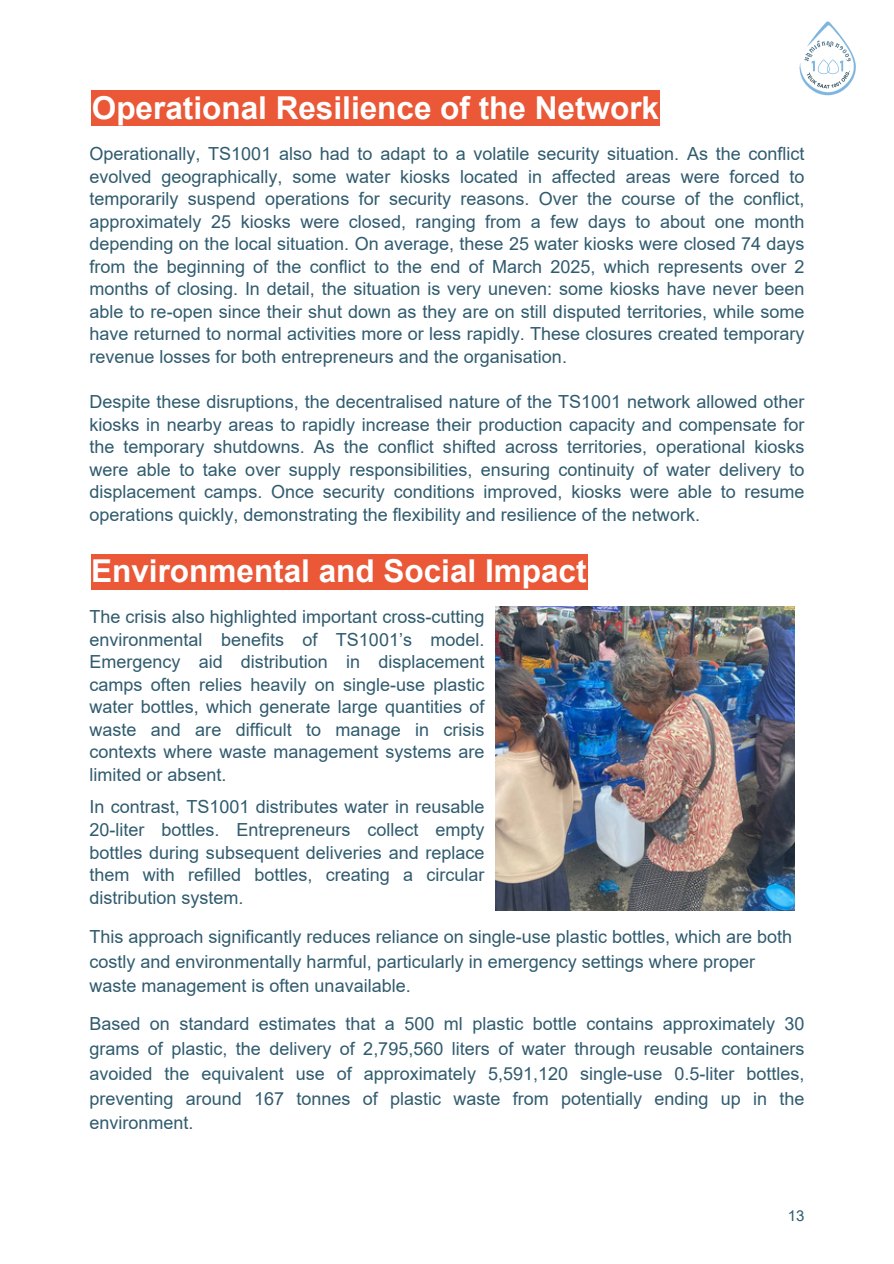
<style>
.page{position:relative;width:894px;height:1264px;background:#fff}
.page>*{position:absolute;margin:0;border:0;box-sizing:border-box;transform-origin:0 0}
.t1{font:700 31.5px "Arial";color:#fff}
.t2{font:18px/22.5px "Arial";color:#305b6e;text-align:justify}
.t3{font:15px "Arial";color:#305b6e}
</style>
<div class="page">
<img style="left:799px;top:21px;width:57px;height:75px">
<img style="left:495px;top:607px;width:299px;height:303px">
<div style="left:91px;top:90px;width:569px;height:36px;background:#ea5837"></div>
<div style="left:91px;top:554px;width:496px;height:35px;background:#ea5837"></div>
<h1 class="t1" style="left:92px;top:90px;width:568px">Operational Resilience of the Network</h1>
<p class="t2" style="left:89px;top:143px;width:716px">Operationally, TS1001 also had to adapt to a volatile security situation. As the conflict evolved geographically, some water kiosks located in affected areas were forced to temporarily suspend operations for security reasons. Over the course of the conflict, approximately 25 kiosks were closed, ranging from a few days to about one month depending on the local situation. On average, these 25 water kiosks were closed 74 days from the beginning of the conflict to the end of March 2025, which represents over 2 months of closing. In detail, the situation is very uneven: some kiosks have never been able to re-open since their shut down as they are on still disputed territories, while some have returned to normal activities more or less rapidly. These closures created temporary revenue losses for both entrepreneurs and the organisation.</p>
<p class="t2" style="left:89px;top:390px;width:716px">Despite these disruptions, the decentralised nature of the TS1001 network allowed other kiosks in nearby areas to rapidly increase their production capacity and compensate for the temporary shutdowns. As the conflict shifted across territories, operational kiosks were able to take over supply responsibilities, ensuring continuity of water delivery to displacement camps. Once security conditions improved, kiosks were able to resume operations quickly, demonstrating the flexibility and resilience of the network.</p>
<h1 class="t1" style="left:91px;top:553px;width:497px">Environmental and Social Impact</h1>
<p class="t2" style="left:89px;top:605px;width:396px">The crisis also highlighted important cross-cutting environmental benefits of TS1001’s model.<br>Emergency aid distribution in displacement camps often relies heavily on single-use plastic water bottles, which generate large quantities of waste and are difficult to manage in crisis contexts where waste management systems are limited or absent.</p>
<p class="t2" style="left:89px;top:796px;width:396px">In contrast, TS1001 distributes water in reusable 20-liter bottles. Entrepreneurs collect empty bottles during subsequent deliveries and replace them with refilled bottles, creating a circular distribution system.</p>
<p class="t2" style="left:89px;top:924px;width:704px;line-height:24.8px;text-align:left">This approach significantly reduces reliance on single-use plastic bottles, which are both costly and environmentally harmful, particularly in emergency settings where proper waste management is often unavailable.</p>
<p class="t2" style="left:89px;top:1011px;width:716px;line-height:24.8px">Based on standard estimates that a 500 ml plastic bottle contains approximately 30 grams of plastic, the delivery of 2,795,560 liters of water through reusable containers avoided the equivalent use of approximately 5,591,120 single-use 0.5-liter bottles, preventing around 167 tonnes of plastic waste from potentially ending up in the environment.</p>
<p class="t3" style="left:787px;top:1207px;width:18px">13</p>
</div>
